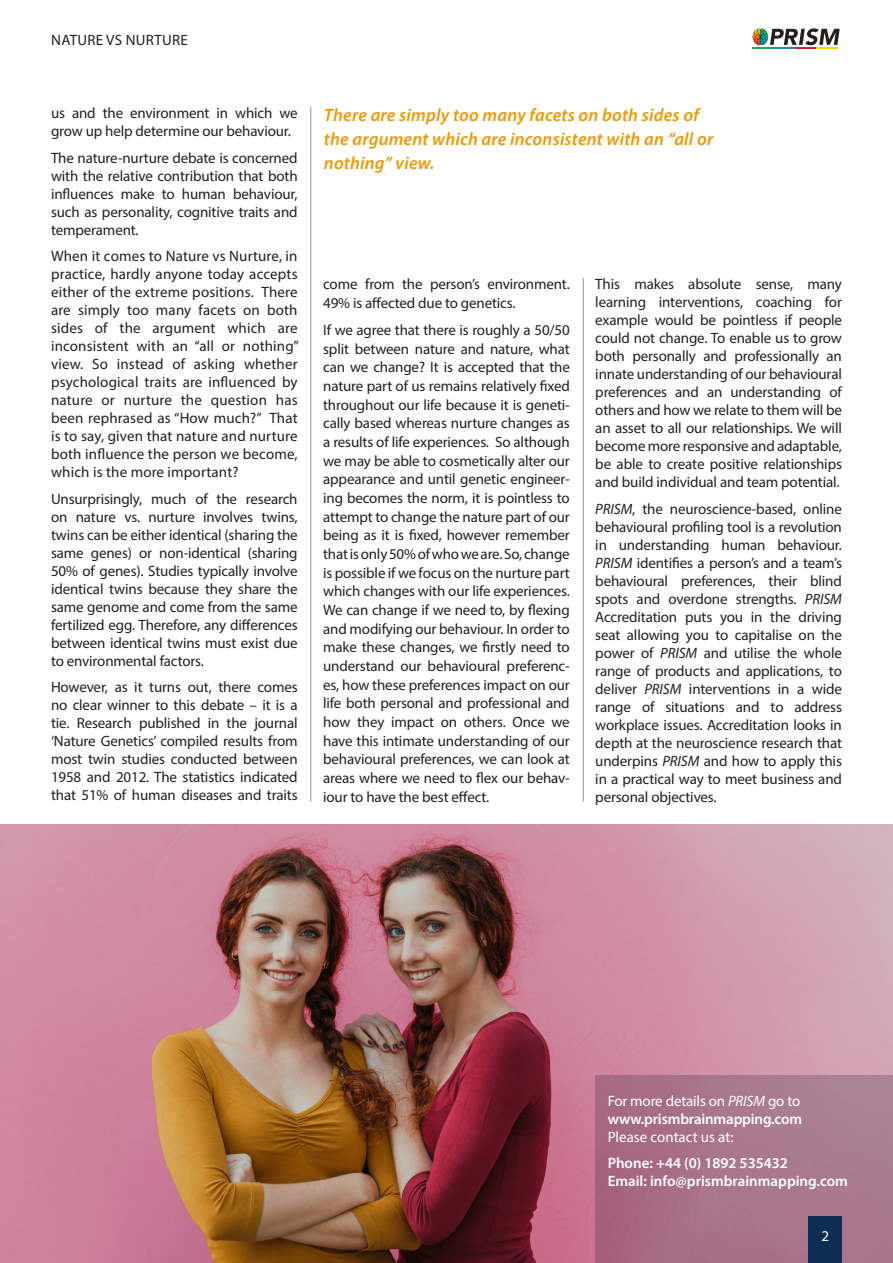
<style>
.page{position:relative;width:893px;height:1263px;background:#fff}
.page>*{position:absolute;margin:0;border:0;box-sizing:border-box;transform-origin:0 0}
.t1{font:italic 600 18px/24px "Myriad Pro";letter-spacing:.01em;color:#ed9904}
.t2{font:15px/18px "Myriad Pro";letter-spacing:-.01em;color:#231f20;text-align:justify}
.t3{font:15px/18px "Myriad Pro";letter-spacing:-.01em;color:#fff;text-align:justify}
.t4{font:600 15px/18px "Myriad Pro";color:#fff}
.t5{font:15px "Myriad Pro";letter-spacing:.02em;color:#231f20}
.s1{font-style:italic}
.s2{font-weight:600}
</style>
<div class="page">
<img style="left:0;top:825px;width:893px;height:438px">
<div style="left:595px;top:1076px;width:298px;height:187px;background:linear-gradient(to right,#a66682,#aa8194)"></div>
<div style="left:809px;top:1216px;width:33px;height:47px;background:#0d2e50"></div>
<svg style="left:753px;top:28px;width:87px;height:17px"></svg>
<hr style="left:753px;top:47px;width:21px;height:2px;background:#23aa4a">
<hr style="left:774px;top:47px;width:21px;height:2px;background:#2089ca">
<hr style="left:795px;top:47px;width:21px;height:2px;background:#d22329">
<hr style="left:816px;top:47px;width:21px;height:2px;background:#ffcf00">
<hr style="left:583px;top:278px;width:1px;height:523px;background:#939598">
<hr style="left:310px;top:107px;width:1px;height:694px;background:#939598">
<p class="t5" style="left:51px;top:30px;width:138px">NATURE VS NURTURE</p>
<p class="t2" style="left:51px;top:104px;width:248px">us and the environment in which we grow up help determine our behaviour.</p>
<p class="t2" style="left:51px;top:148px;width:248px">The nature-nurture debate is concerned with the relative contribution that both influences make to human behaviour, such as personality, cognitive traits and temperament.</p>
<p class="t2" style="left:51px;top:247px;width:249px">When it comes to Nature vs Nurture, in practice, hardly anyone today accepts either of the extreme positions. There are simply too many facets on both sides of the argument which are inconsistent with an “all or nothing” view. So instead of asking whether psychological traits are influenced by nature or nurture the question has been rephrased as “How much?” That is to say, given that nature and nurture both influence the person we become, which is the more important?</p>
<p class="t2" style="left:51px;top:490px;width:248px">Unsurprisingly, much of the research on nature vs. nurture involves twins, twins can be either identical (sharing the same genes) or non-identical (sharing 50% of genes). Studies typically involve identical twins because they share the same genome and come from the same fertilized egg. Therefore, any differences between identical twins must exist due to environmental factors.</p>
<p class="t2" style="left:51px;top:678px;width:248px">However, as it turns out, there comes no clear winner to this debate – it is a tie. Research published in the journal ‘Nature Genetics’ compiled results from most twin studies conducted between 1958 and 2012. The statistics indicated that 51% of human diseases and traits</p>
<p class="t1" style="left:324px;top:102px;width:391px">There are simply too many facets on both sides of the argument which are inconsistent with an “all or nothing” view.</p>
<p class="t2" style="left:323px;top:274px;width:248px;line-height:18.6px">come from the person’s environment.<br>49% is affected due to genetics.</p>
<p class="t2" style="left:323px;top:320px;width:248px;line-height:18.6px">If we agree that there is roughly a 50/50 split between nature and nature, what can we change? It is accepted that the nature part of us remains relatively fixed throughout our life because it is geneti&shy;cally based whereas nurture changes as a results of life experiences. So although we may be able to cosmetically alter our appearance and until genetic engineer&shy;ing becomes the norm, it is pointless to attempt to change the nature part of our being as it is fixed, however remember that is only 50% of who we are. So, change is possible if we focus on the nurture part which changes with our life experiences.<br>We can change if we need to, by flexing and modifying our behaviour. In order to make these changes, we firstly need to understand our behavioural preferenc&shy;es, how these preferences impact on our life both personal and professional and how they impact on others. Once we have this intimate understanding of our behavioural preferences, we can look at areas where we need to flex our behav&shy;iour to have the best effect.</p>
<p class="t2" style="left:595px;top:275px;width:248px">This makes absolute sense, many learning interventions, coaching for example would be pointless if people could not change. To enable us to grow both personally and professionally an innate understanding of our behavioural preferences and an understanding of others and how we relate to them will be an asset to all our relationships. We will become more responsive and adaptable, be able to create positive relationships and build individual and team potential.</p>
<p class="t2" style="left:595px;top:499px;width:248px"><span class="s1">PRISM</span>, the neuroscience-based, online behavioural profiling tool is a revolution in understanding human behaviour.<br><span class="s1">PRISM</span> identifies a person’s and a team’s behavioural preferences, their blind spots and overdone strengths. <span class="s1">PRISM </span>Accreditation puts you in the driving seat allowing you to capitalise on the power of <span class="s1">PRISM</span> and utilise the whole range of products and applications, to deliver <span class="s1">PRISM</span> interventions in a wide range of situations and to address workplace issues. Accreditation looks in depth at the neuroscience research that underpins <span class="s1">PRISM</span> and how to apply this in a practical way to meet business and personal objectives.</p>
<p class="t3" style="left:608px;top:1092px;width:196px">For more details on <span class="s1">PRISM</span> go to <span class="s2">www.prismbrainmapping.com </span>Please contact us at:</p>
<p class="t4" style="left:608px;top:1154px;width:242px">Phone: +44 (0) 1892 535432<br>Email: info@prismbrainmapping.com</p>
<p class="t3" style="left:821px;top:1226px;width:9px">2</p>
</div>
